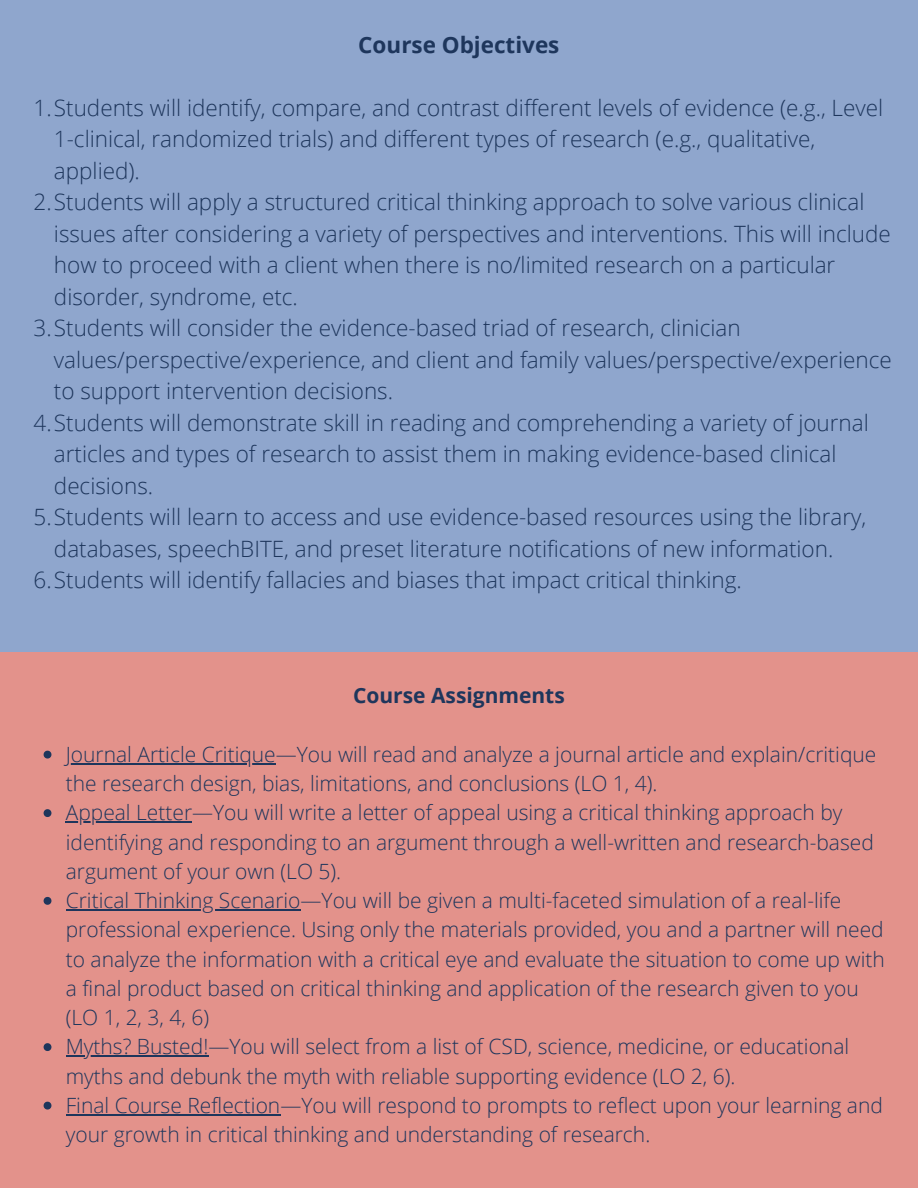
<style>
.page{position:relative;width:918px;height:1188px;background:#fff}
.page>*{position:absolute;margin:0;border:0;box-sizing:border-box;transform-origin:0 0}
.t1{font:300 22.5px "Open Sans";color:#1e365c}
.t2{font:700 22.5px "Open Sans";color:#1e365c}
.t3{font:300 21px/29.2px "Open Sans";color:#1e365c}
.t4{font:700 21px "Open Sans";color:#1e365c}
</style>
<div class="page">
<div style="left:0;top:0;width:918px;height:653px;background:#8fa6cd"></div>
<div style="left:0;top:652px;width:918px;height:536px;background:#e3928b"></div>
<svg style="left:44px;top:751px;width:7px;height:8px"></svg>
<hr style="left:66px;top:763px;width:210px;height:1px;background:#1e365c">
<svg style="left:44px;top:809px;width:7px;height:8px"></svg>
<hr style="left:66px;top:822px;width:126px;height:1px;background:#1e365c">
<svg style="left:44px;top:897px;width:7px;height:8px"></svg>
<hr style="left:66px;top:909px;width:235px;height:1px;background:#1e365c">
<svg style="left:44px;top:1043px;width:7px;height:8px"></svg>
<hr style="left:66px;top:1056px;width:142px;height:1px;background:#1e365c">
<svg style="left:44px;top:1102px;width:7px;height:8px"></svg>
<hr style="left:66px;top:1114px;width:214px;height:1px;background:#1e365c">
<p class="t2" style="left:358px;top:29px;width:203px">Course Objectives</p>
<p class="t1" style="left:34px;top:92px;width:851px">1.Students will identify, compare, and contrast different levels of evidence (e.g., Level</p>
<p class="t1" style="left:54px;top:123px;width:763px">1-clinical, randomized trials) and different types of research (e.g., qualitative,</p>
<p class="t1" style="left:54px;top:155px;width:87px">applied).</p>
<p class="t1" style="left:34px;top:186px;width:832px">2.Students will apply a structured critical thinking approach to solve various clinical</p>
<p class="t1" style="left:54px;top:218px;width:838px">issues after considering a variety of perspectives and interventions. This will include</p>
<p class="t1" style="left:54px;top:249px;width:783px">how to proceed with a client when there is no/limited research on a particular</p>
<p class="t1" style="left:54px;top:281px;width:245px">disorder, syndrome, etc.</p>
<p class="t1" style="left:34px;top:312px;width:709px">3.Students will consider the evidence-based triad of research, clinician</p>
<p class="t1" style="left:54px;top:344px;width:839px">values/perspective/experience, and client and family values/perspective/experience</p>
<p class="t1" style="left:54px;top:375px;width:341px">to support intervention decisions.</p>
<p class="t1" style="left:34px;top:407px;width:837px">4.Students will demonstrate skill in reading and comprehending a variety of journal</p>
<p class="t1" style="left:54px;top:438px;width:784px">articles and types of research to assist them in making evidence-based clinical</p>
<p class="t1" style="left:54px;top:470px;width:101px">decisions.</p>
<p class="t1" style="left:34px;top:501px;width:834px">5.Students will learn to access and use evidence-based resources using the library,</p>
<p class="t1" style="left:54px;top:533px;width:781px">databases, speechBITE, and preset literature notifications of new information.</p>
<p class="t1" style="left:34px;top:564px;width:710px">6.Students will identify fallacies and biases that impact critical thinking.</p>
<p class="t4" style="left:353px;top:681px;width:213px">Course Assignments</p>
<p class="t3" style="left:66px;top:739px;width:821px">Journal Article Critique—You will read and analyze a journal article and explain/critique the research design, bias, limitations, and conclusions (LO 1, 4).<br>Appeal Letter—You will write a letter of appeal using a critical thinking approach by identifying and responding to an argument through a well-written and research-based argument of your own (LO 5).<br>Critical Thinking Scenario—You will be given a multi-faceted simulation of a real-life professional experience. Using only the materials provided, you and a partner will need to analyze the information with a critical eye and evaluate the situation to come up with a final product based on critical thinking and application of the research given to you (LO 1, 2, 3, 4, 6)<br>Myths? Busted!—You will select from a list of CSD, science, medicine, or educational myths and debunk the myth with reliable supporting evidence (LO 2, 6).<br>Final Course Reflection—You will respond to prompts to reflect upon your learning and your growth in critical thinking and understanding of research.</p>
</div>
